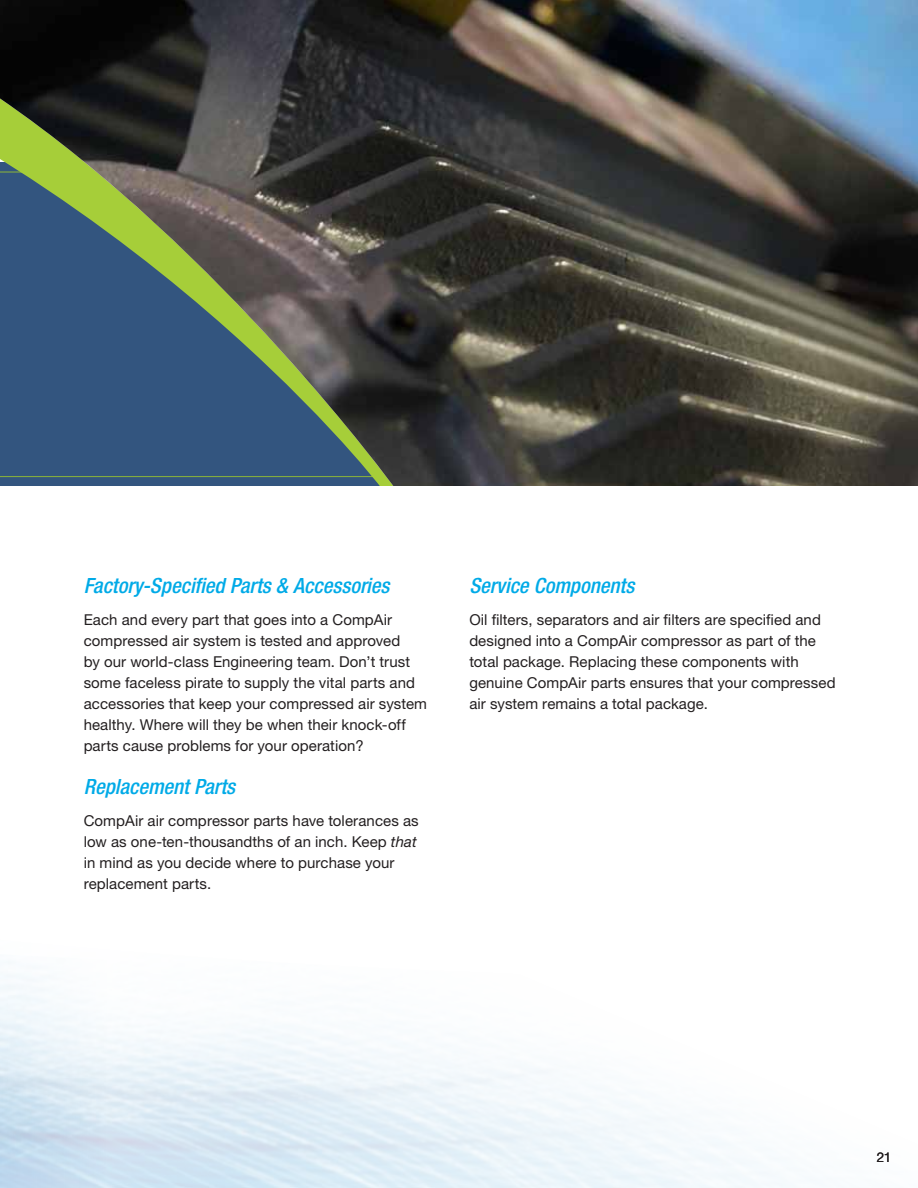
<style>
.page{position:relative;width:918px;height:1188px;background:#fff}
.page>*{position:absolute;margin:0;border:0;box-sizing:border-box;transform-origin:0 0}
.t1{font:italic 500 condensed 21px "Helvetica Neue";color:#00aae7}
.t2{font:15px/21px "Helvetica Neue";letter-spacing:.005em;color:#231f20}
.t3{font:13.5px "Helvetica Neue";color:#231f20}
.s1{font-style:italic}
</style>
<div class="page">
<img style="left:0;top:0;width:918px;height:486px">
<h1 class="t1" style="left:84px;top:573px;width:307px">Factory-Specified Parts &amp; Accessories</h1>
<p class="t2" style="left:84px;top:609px;width:345px">Each and every part that goes into a CompAir compressed air system is tested and approved<br>by our world-class Engineering team. Don’t trust some faceless pirate to supply the vital parts and accessories that keep your compressed air system healthy. Where will they be when their knock-off parts cause problems for your operation?</p>
<h1 class="t1" style="left:84px;top:774px;width:153px">Replacement Parts</h1>
<p class="t2" style="left:84px;top:810px;width:337px">CompAir air compressor parts have tolerances as low as one-ten-thousandths of an inch. Keep <span class="s1">that </span>in mind as you decide where to purchase your replacement parts.</p>
<h1 class="t1" style="left:469px;top:573px;width:166px">Service Components</h1>
<p class="t2" style="left:469px;top:609px;width:368px">Oil filters, separators and air filters are specified and designed into a CompAir compressor as part of the total package. Replacing these components with genuine CompAir parts ensures that your compressed air system remains a total package.</p>
<p class="t3" style="left:877px;top:1149px;width:16px">21</p>
</div>
